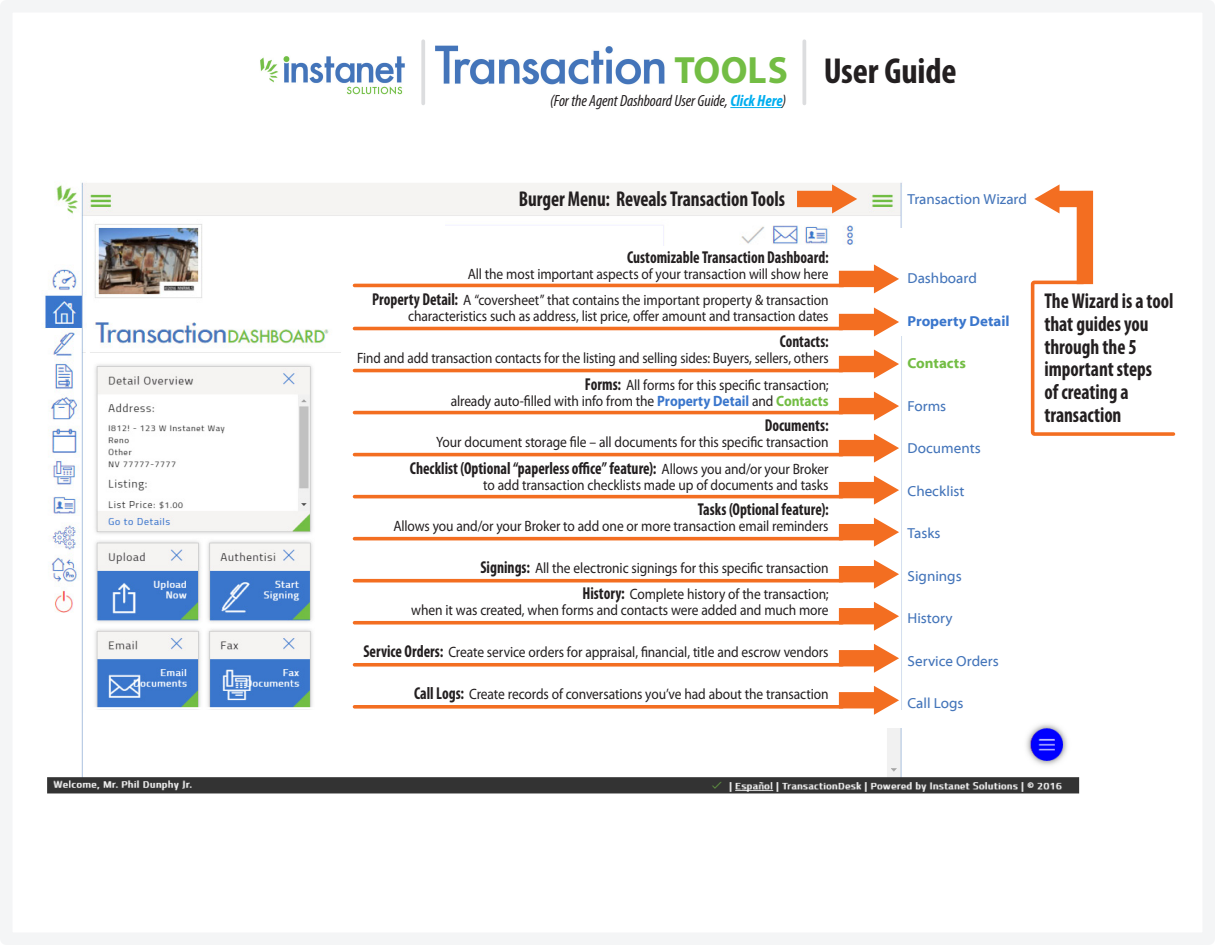
<style>
.page{position:relative;width:1215px;height:945px;background:#fff}
.page>*{position:absolute;margin:0;border:0;box-sizing:border-box;transform-origin:0 0}
.t1{font:700 38.12px "Myriad Pro";letter-spacing:.005em;color:#73bd44}
.t2{font:700 condensed 36.25px "Myriad Pro";letter-spacing:-.005em;color:#231f20}
.t3{font:700 condensed 21.5px/22.8px "Myriad Pro";color:#231f20;scale:.9 1}
.t4{font:700 condensed 17.25px "Myriad Pro";color:#231f20;scale:.9 1}
.t5{font:700 condensed 17.25px "Myriad Pro";color:#231f20;scale:.88 1}
.t6{font:italic condensed 16.25px "Myriad Pro";letter-spacing:-.005em;color:#231f20}
.t7{font:15px/16.2px "Myriad Pro";letter-spacing:-.01em;color:#231f20;text-align:right;scale:.9 1}
.t8{font:15px "Myriad Pro";letter-spacing:-.01em;color:#231f20;scale:.88 1}
.t9{font:14.62px "Myriad Web Pro";color:#4475ba}
.t10{font:700 14.62px "Myriad Web Pro";color:#3a76cc}
.t11{font:700 14.62px "Myriad Web Pro";color:#73bd44}
.s1{font-weight:700;color:#00aeef}
.s2{font-weight:700;font-stretch:condensed;font-size:17.25px}
.s3{font-weight:700;color:#3a76cc}
.s4{font-weight:700;color:#73bd44}
.s5{font-weight:400;font-stretch:normal;font-size:15px}
</style>
<div class="page">
<div style="left:0;top:0;width:1215px;height:945px;border:12px solid #f4f5f6"></div>
<img style="left:44px;top:182px;width:858px;height:532px">
<svg style="left:85px;top:329px;width:817px;height:385px"></svg>
<div style="left:402px;top:246px;width:465px;height:375px;background:#fff"></div>
<img style="left:435px;top:45px;width:230px;height:40px">
<hr style="left:730px;top:107px;width:52px;height:1px;background:#00aeef">
<img style="left:260px;top:56px;width:145px;height:39px">
<svg style="left:421px;top:41px;width:4px;height:62px"></svg>
<svg style="left:802px;top:41px;width:4px;height:62px"></svg>
<svg style="left:797px;top:184px;width:60px;height:29px"></svg>
<svg style="left:839px;top:350px;width:60px;height:29px"></svg>
<svg style="left:839px;top:392px;width:60px;height:29px"></svg>
<svg style="left:839px;top:434px;width:60px;height:29px"></svg>
<svg style="left:839px;top:476px;width:60px;height:29px"></svg>
<svg style="left:839px;top:518px;width:60px;height:29px"></svg>
<svg style="left:839px;top:560px;width:60px;height:29px"></svg>
<svg style="left:839px;top:602px;width:60px;height:29px"></svg>
<svg style="left:839px;top:644px;width:60px;height:29px"></svg>
<div style="left:217px;top:219px;width:228px;height:94px;background:#fff"></div>
<hr style="left:354px;top:284px;width:489px;height:3px;background:#f36e21">
<hr style="left:354px;top:327px;width:488px;height:3px;background:#f36e21">
<hr style="left:354px;top:369px;width:488px;height:3px;background:#f36e21">
<hr style="left:354px;top:411px;width:488px;height:3px;background:#f36e21">
<hr style="left:354px;top:453px;width:488px;height:3px;background:#f36e21">
<hr style="left:354px;top:495px;width:488px;height:3px;background:#f36e21">
<hr style="left:354px;top:537px;width:488px;height:3px;background:#f36e21">
<hr style="left:354px;top:579px;width:488px;height:3px;background:#f36e21">
<svg style="left:354px;top:621px;width:488px;height:4px;fill:#f36e21"></svg>
<svg style="left:354px;top:663px;width:488px;height:4px;fill:#f36e21"></svg>
<svg style="left:354px;top:705px;width:485px;height:4px;fill:#f36e21"></svg>
<img style="left:91px;top:359px;width:224px;height:355px">
<div style="left:898px;top:228px;width:10px;height:108px;background:#fff"></div>
<svg style="left:1030px;top:184px;width:146px;height:252px"></svg>
<img style="left:47px;top:714px;width:1033px;height:80px">
<div style="left:92px;top:711px;width:838px;height:17px;background:#fff"></div>
<svg style="left:839px;top:686px;width:60px;height:29px"></svg>
<svg style="left:839px;top:264px;width:60px;height:29px"></svg>
<svg style="left:839px;top:307px;width:60px;height:30px"></svg>
<p class="t1" style="left:675px;top:46px;width:115px">TOOLS</p>
<p class="t2" style="left:824px;top:48px;width:135px">User Guide</p>
<p class="t6" style="left:550px;top:91px;width:238px">(For the Agent Dashboard User Guide, <span class="s1">Click Here</span>)</p>
<p class="t3" style="left:519px;top:187px;width:297px">Burger Menu: Reveals Transaction Tools</p>
<p class="t4" style="left:627px;top:246px;width:225px">Customizable Transaction Dashboard:</p>
<p class="t7" style="left:468px;top:265px;width:403px">All the most important aspects of your transaction will show here</p>
<p class="t7" style="left:372px;top:291px;width:509px"><span class="s2">Property Detail:</span> A “coversheet” that contains the important property &amp; transaction characteristics such as address, list price, offer amount and transaction dates</p>
<p class="t5" style="left:780px;top:330px;width:57px">Contacts:</p>
<p class="t8" style="left:357px;top:349px;width:537px">Find and add transaction contacts for the listing and selling sides: Buyers, sellers, others</p>
<p class="t7" style="left:585px;top:376px;width:272px"><span class="s2">Forms:</span> All forms for this specific transaction;</p>
<p class="t7" style="left:451px;top:393px;width:421px">already auto-filled with info from the <span class="s3">Property Detail</span> and <span class="s4">Contacts</span></p>
<p class="t4" style="left:765px;top:414px;width:72px">Documents:</p>
<p class="t7" style="left:436px;top:434px;width:438px">Your document storage file – all documents for this specific transaction</p>
<p class="t4" style="left:410px;top:458px;width:467px">Checklist (Optional “paperless office” feature): <span class="s5">Allows you and/or your Broker</span></p>
<p class="t7" style="left:483px;top:477px;width:385px">to add transaction checklists made up of documents and tasks</p>
<p class="t4" style="left:698px;top:498px;width:147px">Tasks (Optional feature):</p>
<p class="t7" style="left:393px;top:518px;width:485px">Allows you and/or your Broker to add one or more transaction email reminders</p>
<p class="t7" style="left:481px;top:560px;width:388px"><span class="s2">Signings:</span> All the electronic signings for this specific transaction</p>
<p class="t7" style="left:582px;top:586px;width:275px"><span class="s2">History:</span> Complete history of the transaction;</p>
<p class="t7" style="left:411px;top:602px;width:465px">when it was created, when forms and contacts were added and much more</p>
<p class="t7" style="left:364px;top:644px;width:518px"><span class="s2">Service Orders:</span> Create service orders for appraisal, financial, title and escrow vendors</p>
<p class="t7" style="left:414px;top:686px;width:462px"><span class="s2">Call Logs:</span> Create records of conversations you’ve had about the transaction</p>
<p class="t9" style="left:908px;top:191px;width:121px">Transaction Wizard</p>
<p class="t9" style="left:908px;top:271px;width:71px">Dashboard</p>
<p class="t10" style="left:908px;top:313px;width:104px">Property Detail</p>
<p class="t11" style="left:908px;top:355px;width:60px">Contacts</p>
<p class="t9" style="left:908px;top:398px;width:40px">Forms</p>
<p class="t9" style="left:908px;top:441px;width:75px">Documents</p>
<p class="t9" style="left:908px;top:483px;width:59px">Checklist</p>
<p class="t9" style="left:908px;top:525px;width:35px">Tasks</p>
<p class="t9" style="left:908px;top:568px;width:56px">Signings</p>
<p class="t9" style="left:908px;top:610px;width:47px">History</p>
<p class="t9" style="left:908px;top:653px;width:93px">Service Orders</p>
<p class="t9" style="left:908px;top:695px;width:57px">Call Logs</p>
<p class="t3" style="left:1044px;top:289px;width:145px">The Wizard is a tool that guides you through the 5 important steps</p>
<p class="t3" style="left:1044px;top:380px;width:95px">of creating a</p>
<p class="t3" style="left:1044px;top:403px;width:87px">transaction</p>
</div>
